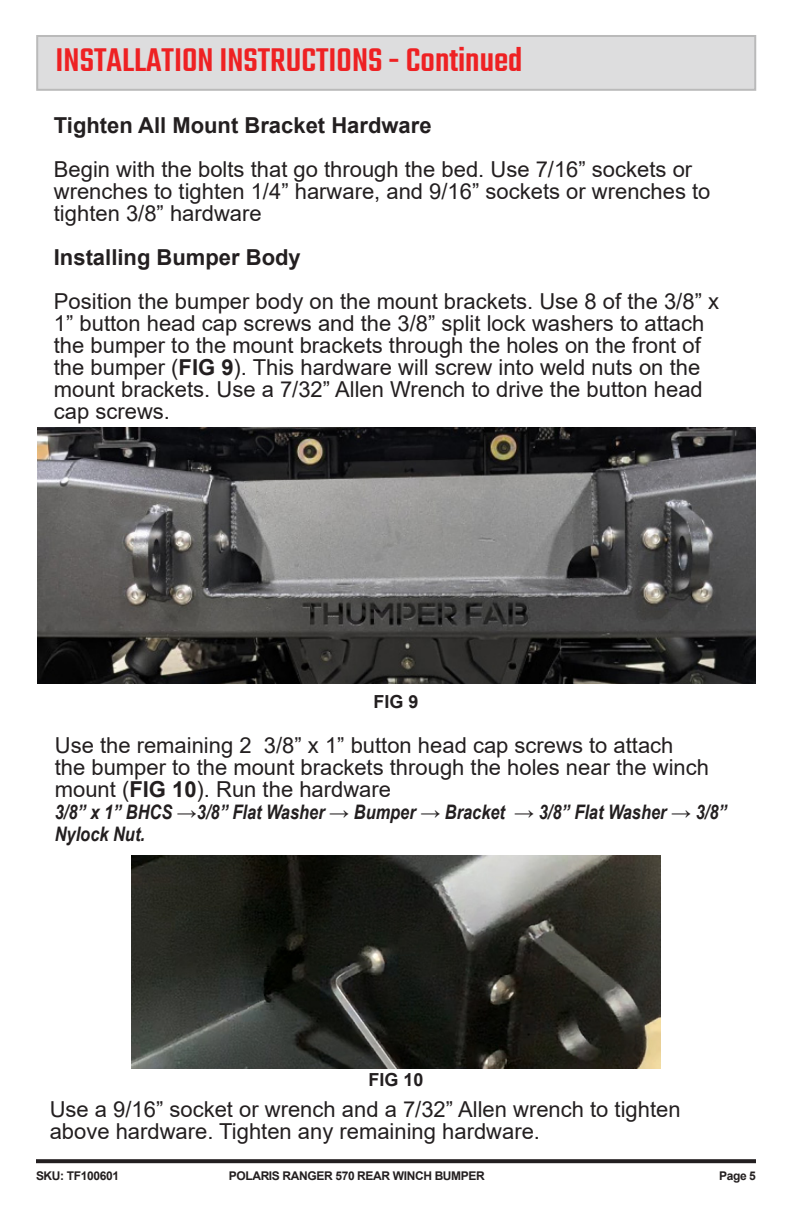
<style>
.page{position:relative;width:792px;height:1224px;background:#fff}
.page>*{position:absolute;margin:0;border:0;box-sizing:border-box;transform-origin:0 0}
.t1{font:500 36px "Teko";color:#ee2123}
.t2{font:22px/22px "Arial";color:#231f20}
.t3{font:700 22px "Arial";color:#231f20}
.t4{font:italic 700 20px/22px "Arial Narrow";color:#231f20}
.t5{font:700 18px "Arial";color:#231f20}
.t6{font:700 12px "Arial";letter-spacing:-.03em;color:#231f20}
.s1{font-weight:700}
</style>
<div class="page">
<svg style="left:36px;top:1159px;width:720px;height:4px;background:#2d292a"></svg>
<div style="left:37px;top:36px;width:718px;height:54px;background:#ddddde"></div>
<div style="left:36px;top:35px;width:720px;height:56px;border:2px solid #bababa"></div>
<img style="left:38px;top:428px;width:718px;height:256px">
<img style="left:131px;top:855px;width:530px;height:213px">
<p class="t1" style="left:56px;top:40px;width:468px">INSTALLATION INSTRUCTIONS - Continued</p>
<p class="t3" style="left:54px;top:109px;width:379px">Tighten All Mount Bracket Hardware</p>
<p class="t2" style="left:54px;top:158px;width:658px">Begin with the bolts that go through the bed. Use 7/16” sockets or wrenches to tighten 1/4” harware, and 9/16” sockets or wrenches to tighten 3/8” hardware</p>
<p class="t3" style="left:54px;top:241px;width:248px">Installing Bumper Body</p>
<p class="t2" style="left:54px;top:290px;width:667px">Position the bumper body on the mount brackets. Use 8 of the 3/8” x 1” button head cap screws and the 3/8” split lock washers to attach the bumper to the mount brackets through the holes on the front of the bumper (<span class="s1">FIG 9</span>). This hardware will screw into weld nuts on the mount brackets. Use a 7/32” Allen Wrench to drive the button head cap screws.</p>
<p class="t5" style="left:373px;top:689px;width:47px">FIG 9</p>
<p class="t2" style="left:55px;top:734px;width:656px">Use the remaining 2 3/8” x 1” button head cap screws to attach the bumper to the mount brackets through the holes near the winch mount (<span class="s1">FIG 10</span>). Run the hardware</p>
<p class="t4" style="left:55px;top:800px;width:673px">3/8” x 1” BHCS →3/8” Flat Washer → Bumper → Bracket → 3/8” Flat Washer → 3/8”<br>Nylock Nut.</p>
<p class="t5" style="left:368px;top:1067px;width:57px">FIG 10</p>
<p class="t2" style="left:50px;top:1098px;width:633px">Use a 9/16” socket or wrench and a 7/32” Allen wrench to tighten above hardware. Tighten any remaining hardware.</p>
<p class="t6" style="left:36px;top:1167px;width:85px">SKU: TF100601</p>
<p class="t6" style="left:229px;top:1167px;width:258px">POLARIS RANGER 570 REAR WINCH BUMPER</p>
<p class="t6" style="left:719px;top:1168px;width:38px">Page 5</p>
</div>
